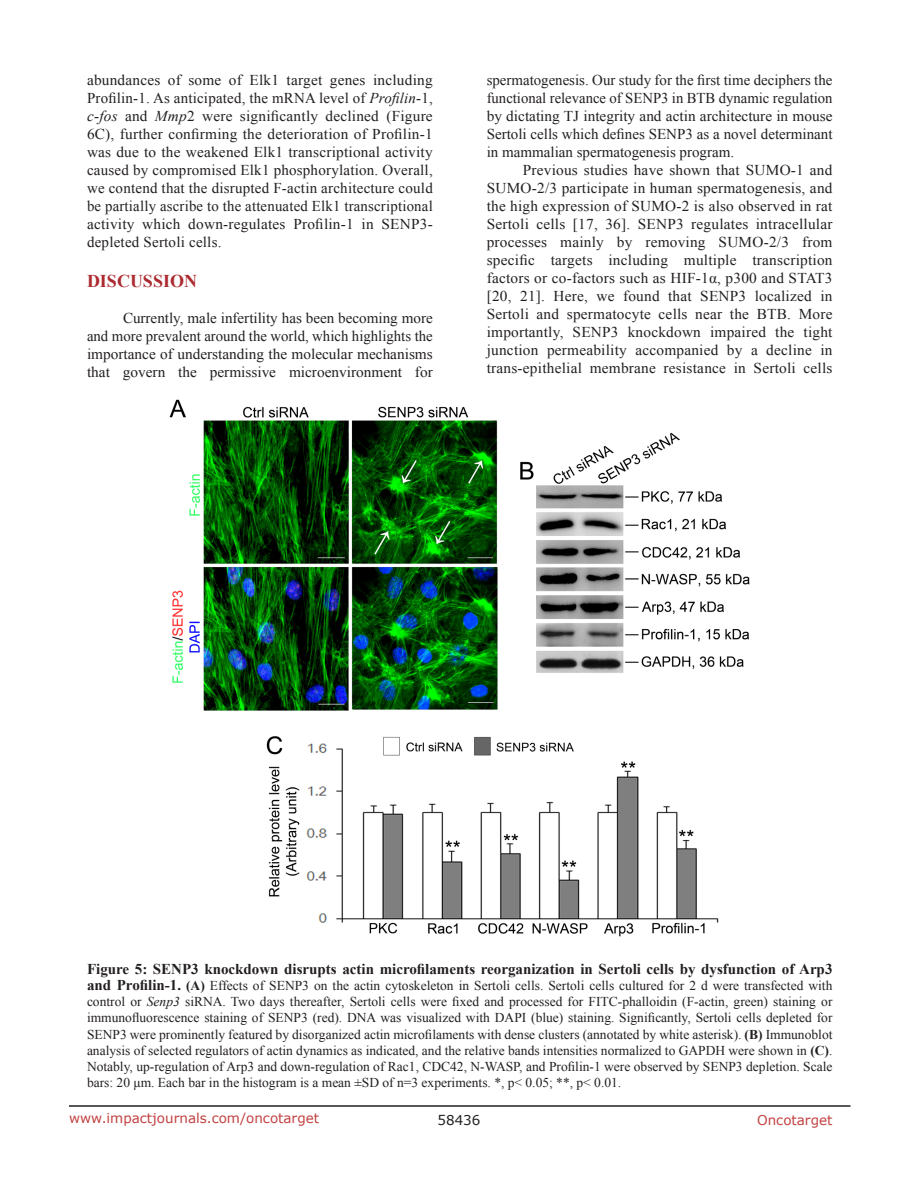
<style>
.page{position:relative;width:918px;height:1188px;background:#fff}
.page>*{position:absolute;margin:0;border:0;box-sizing:border-box;transform-origin:0 0}
.Heading{font:700 18px "Times New Roman";color:#ac2b31}
.BodyText{font:15px/18px "Times New Roman";letter-spacing:.01em;color:#231f20;text-align:justify}
.figuretext{font:700 15px "Times New Roman";color:#231f20}
.figuretext-2{font:13.5px/16.2px "Times New Roman";color:#231f20;text-align:justify}
.t1{font:13.5px "Verdana";color:#c24141}
.t2{font:13.5px "Verdana";color:#231f20}
.s1{font-style:italic}
.s2{font-weight:700;font-size:15px}
.s3{font-weight:700}
</style>
<div class="page">
<hr style="left:69px;top:1105px;width:781px;height:2px;background:#231f20">
<img style="left:169px;top:399px;width:581px;height:537px">
<p class="BodyText" style="left:87px;top:71px;width:347px">abundances of some of Elk1 target genes including Profilin-1. As anticipated, the mRNA level of <span class="s1">Profilin</span>-1, <span class="s1">c-fos</span> and <span class="s1">Mmp</span>2 were significantly declined (Figure 6C), further confirming the deterioration of Profilin-1 was due to the weakened Elk1 transcriptional activity caused by compromised Elk1 phosphorylation. Overall, we contend that the disrupted F-actin architecture could be partially ascribe to the attenuated Elk1 transcriptional activity which down-regulates Profilin-1 in SENP3- depleted Sertoli cells.</p>
<p class="Heading" style="left:87px;top:269px;width:112px">DISCUSSION</p>
<p class="BodyText" style="left:87px;top:309px;width:347px;text-indent:36px">Currently, male infertility has been becoming more and more prevalent around the world, which highlights the importance of understanding the molecular mechanisms that govern the permissive microenvironment for</p>
<p class="BodyText" style="left:487px;top:71px;width:347px">spermatogenesis. Our study for the first time deciphers the functional relevance of SENP3 in BTB dynamic regulation by dictating TJ integrity and actin architecture in mouse Sertoli cells which defines SENP3 as a novel determinant in mammalian spermatogenesis program.</p>
<p class="BodyText" style="left:487px;top:161px;width:347px;text-indent:36px">Previous studies have shown that SUMO-1 and SUMO-2/3 participate in human spermatogenesis, and the high expression of SUMO-2 is also observed in rat Sertoli cells [17, 36]. SENP3 regulates intracellular processes mainly by removing SUMO-2/3 from specific targets including multiple transcription factors or co-factors such as HIF-1α, p300 and STAT3 [20, 21]. Here, we found that SENP3 localized in Sertoli and spermatocyte cells near the BTB. More importantly, SENP3 knockdown impaired the tight junction permeability accompanied by a decline in trans-epithelial membrane resistance in Sertoli cells</p>
<p class="figuretext" style="left:87px;top:958px;width:747px">Figure 5: SENP3 knockdown disrupts actin microfilaments reorganization in Sertoli cells by dysfunction of Arp3</p>
<p class="figuretext-2" style="left:87px;top:977px;width:747px"><span class="s2">and Profilin-1.</span> <span class="s3">(A)</span> Effects of SENP3 on the actin cytoskeleton in Sertoli cells. Sertoli cells cultured for 2 d were transfected with control or <span class="s1">Senp3</span> siRNA. Two days thereafter, Sertoli cells were fixed and processed for FITC-phalloidin (F-actin, green) staining or immunofluorescence staining of SENP3 (red). DNA was visualized with DAPI (blue) staining. Significantly, Sertoli cells depleted for SENP3 were prominently featured by disorganized actin microfilaments with dense clusters (annotated by white asterisk). <span class="s3">(B)</span> Immunoblot analysis of selected regulators of actin dynamics as indicated, and the relative bands intensities normalized to GAPDH were shown in <span class="s3">(C)</span>.<br>Notably, up-regulation of Arp3 and down-regulation of Rac1, CDC42, N-WASP, and Profilin-1 were observed by SENP3 depletion. Scale bars: 20 μm. Each bar in the histogram is a mean ±SD of n=3 experiments. *, p&lt; 0.05; **, p&lt; 0.01.</p>
<p class="t1" style="left:69px;top:1109px;width:252px">www.impactjournals.com/oncotarget</p>
<p class="t2" style="left:438px;top:1111px;width:44px">58436</p>
<p class="t1" style="left:757px;top:1111px;width:77px">Oncotarget</p>
</div>
